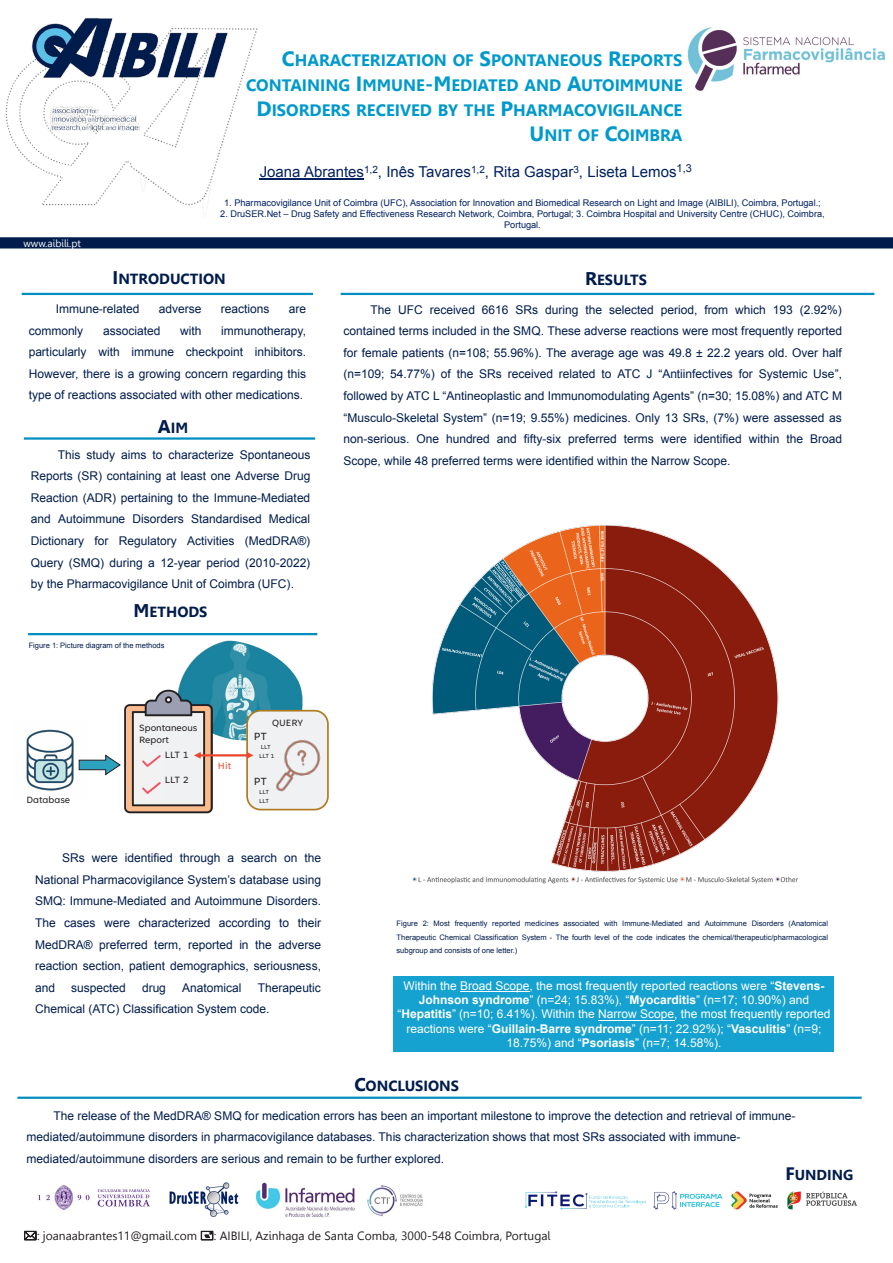
<style>
.page{position:relative;width:893px;height:1263px;background:#fff}
.page>*{position:absolute;margin:0;border:0;box-sizing:border-box;transform-origin:0 0}
.t1{font:700 16.5px/24.8px "Leelawadee";color:#09c;text-align:right}
.t2{font:15px "Arial";color:#002060}
.t3{font:700 14.7px "Leelawadee";color:#001c4c}
.t4{font:700 14.4px "Leelawadee";color:#001c4c}
.t5{font:12px/21.6px "Arial";color:#001c4c;text-align:justify}
.t6{font:12px/14.4px "Arial";color:#fff;text-align:center}
.t7{font:12px "Leelawadee";color:#231f20}
.t8{font:12px "Tenorite";color:#231f20}
.t9{font:10.5px/12.6px "Tenorite";color:#231f20}
.t10{font:10.5px "Tenorite";color:#eb472f}
.t11{font:10.35px "Leelawadee";color:#fff}
.t12{font:9.15px/10.9px "Arial";color:#002060;text-align:center}
.t13{font:7.5px/13.5px "Arial";color:#001c4c;text-align:justify}
.t14{font:6.75px/8.1px "Tenorite";letter-spacing:-.04em;color:#231f20}
.t15{font:700 4.2px "Calibri";color:#fff}
.s1{font-size:20.7px}
.s2{font-size:18.3px}
.s3{font-weight:700}
.s4{font-size:18px}
</style>
<div class="page">
<img style="left:687px;top:27px;width:198px;height:64px">
<div style="left:0;top:237px;width:893px;height:11px;background:#001c4c"></div>
<hr style="left:260px;top:179px;width:104px;height:1px;background:#002060">
<img style="left:525px;top:1191px;width:332px;height:19px">
<div style="left:394px;top:976px;width:440px;height:76px;background:#16a2d0"></div>
<hr style="left:460px;top:991px;width:69px;height:1px;background:#fff">
<hr style="left:598px;top:1019px;width:76px;height:1px;background:#fff">
<hr style="left:22px;top:293px;width:291px;height:2px;background:#008ec0">
<hr style="left:341px;top:293px;width:533px;height:2px;background:#008ec0">
<hr style="left:28px;top:633px;width:289px;height:2px;background:#008ec0">
<hr style="left:17px;top:1096px;width:845px;height:3px;background:#008ec0">
<img style="left:5px;top:28px;width:278px;height:185px">
<img style="left:47px;top:98px;width:97px;height:32px">
<img style="left:22px;top:18px;width:212px;height:72px">
<hr style="left:24px;top:437px;width:291px;height:3px;background:#008ec0">
<img style="left:169px;top:1183px;width:70px;height:34px">
<img style="left:38px;top:1185px;width:112px;height:25px">
<img style="left:256px;top:1183px;width:98px;height:34px">
<img style="left:179px;top:640px;width:125px;height:100px">
<img style="left:26px;top:729px;width:53px;height:62px">
<svg style="left:79px;top:759px;width:24px;height:12px"></svg>
<img style="left:103px;top:685px;width:131px;height:129px">
<div style="left:137px;top:719px;width:65px;height:28px;background:#f0f1f2"></div>
<div style="left:162px;top:747px;width:40px;height:53px;background:#f0f1f2"></div>
<div style="left:246px;top:710px;width:83px;height:100px;background:#f0f1f2;border:2px solid #ae7b1e;border-radius:13px"></div>
<img style="left:276px;top:740px;width:45px;height:52px">
<svg style="left:194px;top:752px;width:59px;height:7px"></svg>
<img style="left:366px;top:1185px;width:57px;height:31px">
<img style="left:412px;top:525px;width:387px;height:359px">
<svg style="left:442px;top:648px;width:41px;height:9px"></svg>
<svg style="left:492px;top:561px;width:32px;height:37px"></svg>
<svg style="left:588px;top:842px;width:8px;height:21px"></svg>
<svg style="left:556px;top:830px;width:10px;height:26px"></svg>
<svg style="left:569px;top:806px;width:4px;height:5px"></svg>
<p class="t1" style="left:246px;top:48px;width:438px"><span class="s1">C</span>HARACTERIZATION OF <span class="s1">S</span>PONTANEOUS <span class="s1">R</span>EPORTS CONTAINING <span class="s1">I</span>MMUNE<span class="s1">-M</span>EDIATED AND <span class="s1">A</span>UTOIMMUNE <span class="s1">D</span>ISORDERS RECEIVED BY THE <span class="s1">P</span>HARMACOVIGILANCE <span class="s1">U</span>NIT OF <span class="s1">C</span>OIMBRA</p>
<p class="t2" style="left:260px;top:162px;width:434px">Joana Abrantes<sup>1,2</sup>, Inês Tavares<sup>1,2</sup>, Rita Gaspar<sup>3</sup>, Liseta Lemos<sup>1,3</sup></p>
<p class="t11" style="left:23px;top:238px;width:59px">www.aibili.pt</p>
<p class="t12" style="left:224px;top:198px;width:598px">1. Pharmacovigilance Unit of Coimbra (UFC), Association for Innovation and Biomedical Research on Light and Image (AIBILI), Coimbra, Portugal.;</p>
<p class="t12" style="left:220px;top:209px;width:606px">2. DruSER.Net – Drug Safety and Effectiveness Research Network, Coimbra, Portugal; 3. Coimbra Hospital and University Centre (CHUC), Coimbra,<br>Portugal.</p>
<p class="t3" style="left:113px;top:270px;width:115px"><span class="s2">I</span>NTRODUCTION</p>
<p class="t3" style="left:585px;top:272px;width:64px"><span class="s2">R</span>ESULTS</p>
<p class="t5" style="left:56px;top:298px;width:85px">Immune-related</p>
<p class="t5" style="left:159px;top:298px;width:44px">adverse</p>
<p class="t5" style="left:221px;top:298px;width:50px">reactions</p>
<p class="t5" style="left:289px;top:298px;width:19px">are</p>
<p class="t5" style="left:29px;top:320px;width:56px">commonly</p>
<p class="t5" style="left:103px;top:320px;width:59px">associated</p>
<p class="t5" style="left:180px;top:320px;width:23px">with</p>
<p class="t5" style="left:29px;top:320px;width:279px;text-indent:192px">immunotherapy, particularly with immune checkpoint inhibitors.<br>However, there is a growing concern regarding this type of reactions associated with other medications.</p>
<p class="t3" style="left:158px;top:419px;width:32px"><span class="s2">A</span>IM</p>
<p class="t5" style="left:31px;top:444px;width:281px;text-indent:27px">This study aims to characterize Spontaneous Reports (SR) containing at least one Adverse Drug Reaction (ADR) pertaining to the Immune-Mediated and Autoimmune Disorders Standardised Medical Dictionary for Regulatory Activities (MedDRA®)<br>Query (SMQ) during a 12-year period (2010-2022) by the Pharmacovigilance Unit of Coimbra (UFC).</p>
<p class="t3" style="left:134px;top:603px;width:75px"><span class="s2">M</span>ETHODS</p>
<p class="t13" style="left:29px;top:638px;width:137px">Figure 1: Picture diagram of the methods</p>
<p class="t5" style="left:343px;top:299px;width:500px;text-indent:27px">The UFC received 6616 SRs during the selected period, from which 193 (2.92%) contained terms included in the SMQ. These adverse reactions were most frequently reported for female patients (n=108; 55.96%). The average age was 49.8 ± 22.2 years old. Over half (n=109; 54.77%) of the SRs received related to ATC J “Antiinfectives for Systemic Use”, followed by ATC L “Antineoplastic and Immunomodulating Agents” (n=30; 15.08%) and ATC M “Musculo-Skeletal System” (n=19; 9.55%) medicines. Only 13 SRs, (7%) were assessed as non-serious. One hundred and fifty-six preferred terms were identified within the Broad Scope, while 48 preferred terms were identified within the Narrow Scope.</p>
<p class="t15" style="left:606px;top:530px;width:33px;rotate:90deg">BONE STRUCTURE</p>
<p class="t15" style="left:606px;top:573px;width:9px;rotate:90deg">M05</p>
<p class="t9" style="left:27px;top:794px;width:45px">Database</p>
<p class="t9" style="left:139px;top:722px;width:60px">Spontaneous<br>Report</p>
<p class="t9" style="left:165px;top:749px;width:25px">LLT 1</p>
<p class="t9" style="left:165px;top:774px;width:25px">LLT 2</p>
<p class="t10" style="left:218px;top:760px;width:15px">Hit</p>
<p class="t9" style="left:272px;top:717px;width:32px">QUERY</p>
<p class="t8" style="left:254px;top:730px;width:15px">PT</p>
<p class="t14" style="left:259px;top:744px;width:17px">LLT<br>LLT 1</p>
<p class="t8" style="left:254px;top:775px;width:15px">PT</p>
<p class="t14" style="left:259px;top:789px;width:11px">LLT<br>LLT</p>
<p class="t5" style="left:35px;top:847px;width:288px;text-indent:27px">SRs were identified through a search on the National Pharmacovigilance System’s database using SMQ: Immune-Mediated and Autoimmune Disorders.<br>The cases were characterized according to their MedDRA® preferred term, reported in the adverse reaction section, patient demographics, seriousness, and</p>
<p class="t5" style="left:35px;top:977px;width:287px;text-indent:223px">Therapeutic<br>Chemical (ATC) Classification System code.</p>
<p class="t5" style="left:71px;top:977px;width:56px">suspected</p>
<p class="t5" style="left:142px;top:977px;width:25px">drug</p>
<p class="t5" style="left:182px;top:977px;width:61px">Anatomical</p>
<p class="t13" style="left:397px;top:917px;width:433px">Figure 2: Most frequently reported medicines associated with Immune-Mediated and Autoimmune Disorders (Anatomical Therapeutic Chemical Classification System - The fourth level of the code indicates the chemical/therapeutic/pharmacological subgroup and consists of one letter.)</p>
<p class="t6" style="left:397px;top:978px;width:435px">Within the Broad Scope, the most frequently reported reactions were “<span class="s3">Stevens-Johnson syndrome</span>” (n=24; 15.83%), “<span class="s3">Myocarditis</span>” (n=17; 10.90%) and “<span class="s3">Hepatitis</span>” (n=10; 6.41%). Within the Narrow Scope, the most frequently reported reactions were “<span class="s3">Guillain-Barre syndrome</span>” (n=11; 22.92%); “<span class="s3">Vasculitis</span>” (n=9; 18.75%) and “<span class="s3">Psoriasis</span>” (n=7; 14.58%).</p>
<p class="t3" style="left:354px;top:1077px;width:106px"><span class="s2">C</span>ONCLUSIONS</p>
<p class="t5" style="left:27px;top:1105px;width:770px;text-align:left;text-indent:27px">The release of the MedDRA® SMQ for medication errors has been an important milestone to improve the detection and retrieval of immune&shy;mediated/autoimmune disorders in pharmacovigilance databases. This characterization shows that most SRs associated with immune&shy;mediated/autoimmune disorders are serious and remain to be further explored.</p>
<p class="t7" style="left:37px;top:1229px;width:161px">: joanaabrantes11@gmail.com</p>
<p class="t7" style="left:214px;top:1229px;width:338px">: AIBILI, Azinhaga de Santa Comba, 3000-548 Coimbra, Portugal</p>
<p class="t4" style="left:785px;top:1167px;width:69px"><span class="s4">F</span>UNDING</p>
</div>
